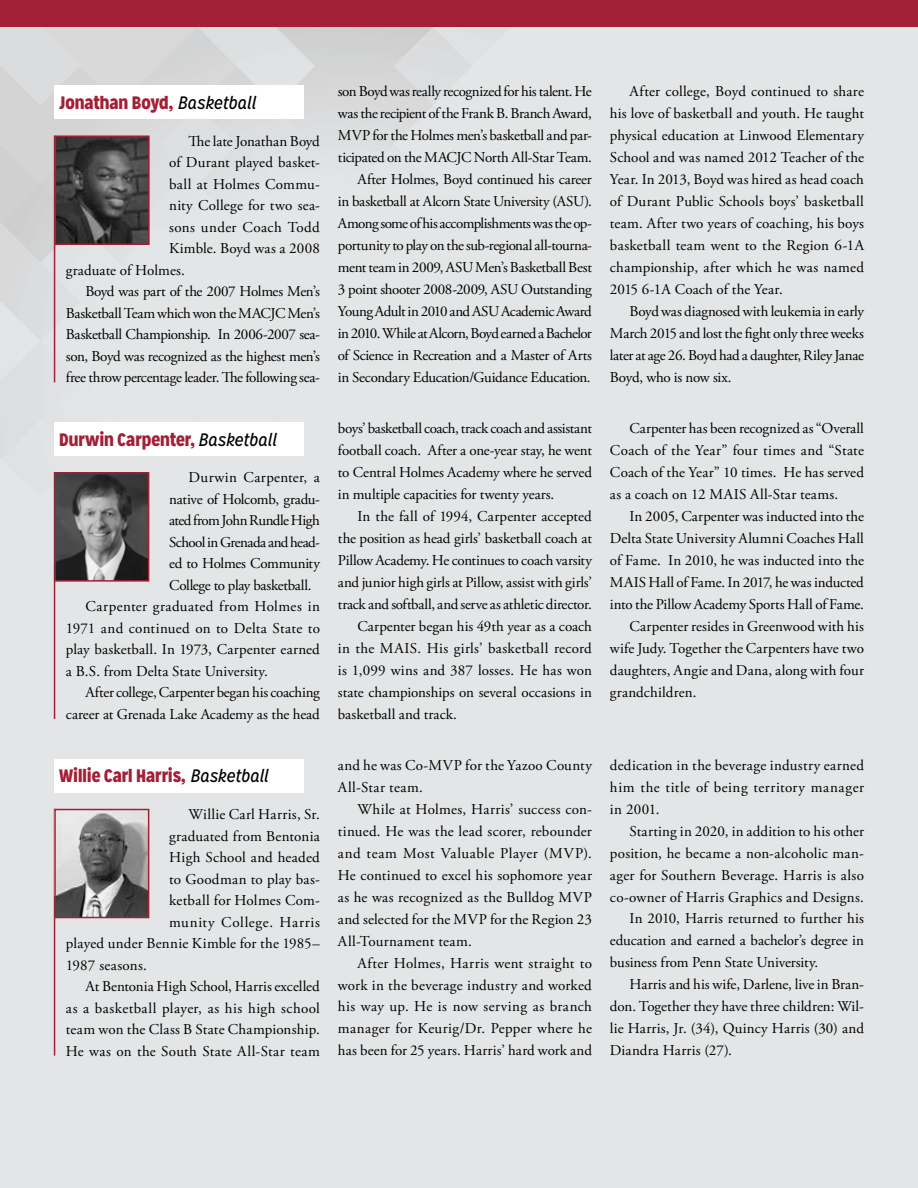
<style>
.page{position:relative;width:918px;height:1188px;background:#e4e5e6}
.page>*{position:absolute;margin:0;border:0;box-sizing:border-box;transform-origin:0 0}
.t1{font:900 18px "Mission Gothic";letter-spacing:-.005em;color:#a32035}
.t2{font:15px/22px "Adobe Garamond Pro";color:#000;text-align:justify}
.t3{font:15px/22px "Adobe Garamond Pro";letter-spacing:-.025em;color:#000;text-align:right}
.t4{font:15px "Adobe Garamond Pro";letter-spacing:-.02em;color:#000}
.t5{font:15px "Adobe Garamond Pro";letter-spacing:.02em;color:#000}
.t6{font:15px/22px "Adobe Garamond Pro";letter-spacing:.03em;color:#000}
.t7{font:15px "Adobe Garamond Pro";letter-spacing:.025em;color:#000}
.t8{font:15px "Adobe Garamond Pro";letter-spacing:-.035em;color:#000}
.t9{font:15px "Adobe Garamond Pro";letter-spacing:-.03em;color:#000}
.t10{font:15px "Adobe Garamond Pro";letter-spacing:.045em;color:#000}
.s1{font-weight:400;font-style:italic;color:#000}
</style>
<div class="page">
<hr style="left:54px;top:135px;width:1px;height:247px;background:#a32035">
<hr style="left:54px;top:472px;width:1px;height:247px;background:#a32035">
<hr style="left:54px;top:809px;width:1px;height:247px;background:#a32035">
<div style="left:54px;top:422px;width:250px;height:34px;background:#fff"></div>
<div style="left:54px;top:759px;width:250px;height:34px;background:#fff"></div>
<div style="left:54px;top:86px;width:250px;height:33px;background:#fff"></div>
<div style="left:0;top:0;width:918px;height:27px;background:#a42036"></div>
<svg style="left:58px;top:138px;width:89px;height:104px"></svg>
<svg style="left:57px;top:475px;width:89px;height:104px"></svg>
<svg style="left:57px;top:813px;width:89px;height:102px"></svg>
<div style="left:55px;top:135px;width:95px;height:110px;border:2px solid #a32035"></div>
<div style="left:54px;top:472px;width:95px;height:110px;border:2px solid #a32035"></div>
<div style="left:54px;top:809px;width:95px;height:109px;border:2px solid #a32035"></div>
<p class="t1" style="left:59px;top:91px;width:199px">Jonathan Boyd, <span class="s1">Basketball</span></p>
<p class="t2" style="left:189px;top:131px;width:133px">The late Jonathan Boyd</p>
<p class="t2" style="left:169px;top:152px;width:152px">of Durant played basket-</p>
<p class="t2" style="left:169px;top:174px;width:152px">ball at Holmes Commu-</p>
<p class="t2" style="left:169px;top:195px;width:152px">nity College for two sea-</p>
<p class="t7" style="left:169px;top:218px;width:152px">sons under Coach Todd</p>
<p class="t2" style="left:169px;top:238px;width:152px">Kimble. Boyd was a 2008</p>
<p class="t2" style="left:66px;top:260px;width:121px">graduate of Holmes.</p>
<p class="t3" style="left:85px;top:281px;width:236px">Boyd was part of the 2007 Holmes Men’s</p>
<p class="t9" style="left:66px;top:304px;width:256px">Basketball Team which won the MACJC Men’s</p>
<p class="t4" style="left:66px;top:326px;width:256px">Basketball Championship. In 2006-2007 sea-</p>
<p class="t4" style="left:66px;top:347px;width:256px">son, Boyd was recognized as the highest men’s</p>
<p class="t4" style="left:66px;top:369px;width:256px">free throw percentage leader. The following sea-</p>
<p class="t1" style="left:59px;top:428px;width:219px">Durwin Carpenter, <span class="s1">Basketball</span></p>
<p class="t7" style="left:189px;top:469px;width:133px">Durwin Carpenter, a</p>
<p class="t3" style="left:169px;top:489px;width:152px">native of Holcomb, gradu-</p>
<p class="t8" style="left:169px;top:512px;width:152px">ated from John Rundle High</p>
<p class="t8" style="left:169px;top:533px;width:152px">School in Grenada and head-</p>
<p class="t4" style="left:169px;top:555px;width:152px">ed to Holmes Community</p>
<p class="t3" style="left:169px;top:575px;width:144px">College to play basketball.</p>
<p class="t6" style="left:85px;top:596px;width:236px">Carpenter graduated from Holmes in</p>
<p class="t2" style="left:66px;top:618px;width:256px">1971 and continued on to Delta State to</p>
<p class="t2" style="left:66px;top:639px;width:256px">play basketball. In 1973, Carpenter earned</p>
<p class="t2" style="left:66px;top:661px;width:204px">a B.S. from Delta State University.</p>
<p class="t4" style="left:85px;top:684px;width:236px">After college, Carpenter began his coaching</p>
<p class="t2" style="left:66px;top:704px;width:256px">career at Grenada Lake Academy as the head</p>
<p class="t1" style="left:59px;top:764px;width:211px">Willie Carl Harris, <span class="s1">Basketball</span></p>
<p class="t5" style="left:189px;top:805px;width:133px">Willie Carl Harris, Sr.</p>
<p class="t2" style="left:169px;top:825px;width:152px">graduated from Bentonia</p>
<p class="t5" style="left:169px;top:848px;width:152px">High School and headed</p>
<p class="t5" style="left:169px;top:870px;width:152px">to Goodman to play bas-</p>
<p class="t2" style="left:169px;top:890px;width:152px">ketball for Holmes Com-</p>
<p class="t10" style="left:169px;top:913px;width:152px">munity College. Harris</p>
<p class="t2" style="left:66px;top:933px;width:256px">played under Bennie Kimble for the 1985–</p>
<p class="t2" style="left:66px;top:954px;width:83px">1987 seasons.</p>
<p class="t2" style="left:85px;top:976px;width:236px">At Bentonia High School, Harris excelled</p>
<p class="t6" style="left:66px;top:997px;width:256px">as a basketball player, as his high school</p>
<p class="t2" style="left:66px;top:1019px;width:256px">team won the Class B State Championship.</p>
<p class="t7" style="left:66px;top:1042px;width:256px">He was on the South State All-Star team</p>
<p class="t3" style="left:338px;top:81px;width:256px">son Boyd was really recognized for his talent. He was the recipient of the Frank B. Branch Award, MVP for the Holmes men’s basketball and par&shy;ticipated on the MACJC North All-Star Team.<br>After Holmes, Boyd continued his career<br>in basketball at Alcorn State University (ASU).<br>Among some of his accomplishments was the op&shy;portunity to play on the sub-regional all-tourna&shy;ment team in 2009, ASU Men’s Basketball Best 3 point shooter 2008-2009, ASU Outstanding Young Adult in 2010 and ASU Academic Award in 2010. While at Alcorn, Boyd earned a Bachelor of Science in Recreation and a Master of Arts in Secondary Education/Guidance Education.</p>
<p class="t2" style="left:610px;top:81px;width:256px;text-indent:20px">After college, Boyd continued to share his love of basketball and youth. He taught physical education at Linwood Elementary School and was named 2012 Teacher of the Year. In 2013, Boyd was hired as head coach of Durant Public Schools boys’ basketball team. After two years of coaching, his boys basketball team went to the Region 6-1A championship, after which he was named 2015 6-1A Coach of the Year.</p>
<p class="t2" style="left:610px;top:301px;width:256px;text-indent:20px">Boyd was diagnosed with leukemia in early March 2015 and lost the fight only three weeks later at age 26. Boyd had a daughter, Riley Janae Boyd, who is now six.</p>
<p class="t2" style="left:338px;top:418px;width:256px">boys’ basketball coach, track coach and assistant football coach. After a one-year stay, he went to Central Holmes Academy where he served in multiple capacities for twenty years.</p>
<p class="t2" style="left:357px;top:506px;width:236px">In the fall of 1994, Carpenter accepted</p>
<p class="t2" style="left:338px;top:528px;width:256px">the position as head girls’ basketball coach at</p>
<p class="t4" style="left:338px;top:551px;width:256px">Pillow Academy. He continues to coach varsity</p>
<p class="t2" style="left:338px;top:572px;width:255px">and junior high girls at Pillow, assist with girls’</p>
<p class="t4" style="left:338px;top:595px;width:256px">track and softball, and serve as athletic director.</p>
<p class="t2" style="left:357px;top:616px;width:236px">Carpenter began his 49th year as a coach</p>
<p class="t7" style="left:338px;top:639px;width:256px">in the MAIS. His girls’ basketball record</p>
<p class="t2" style="left:338px;top:660px;width:256px">is 1,099 wins and 387 losses. He has won</p>
<p class="t2" style="left:338px;top:682px;width:256px">state championships on several occasions in</p>
<p class="t2" style="left:338px;top:704px;width:120px">basketball and track.</p>
<p class="t6" style="left:338px;top:754px;width:256px">and he was Co-MVP for the Yazoo County<br>All-Star team.</p>
<p class="t2" style="left:338px;top:798px;width:256px;text-indent:20px">While at Holmes, Harris’ success con&shy;tinued. He was the lead scorer, rebounder and team Most Valuable Player (MVP).<br>He continued to excel his sophomore year as he was recognized as the Bulldog MVP and selected for the MVP for the Region 23<br>All-Tournament team.</p>
<p class="t2" style="left:338px;top:952px;width:256px;text-indent:20px">After Holmes, Harris went straight to work in the beverage industry and worked his way up. He is now serving as branch manager for Keurig/Dr. Pepper where he has been for 25 years. Harris’ hard work and</p>
<p class="t2" style="left:610px;top:418px;width:256px;text-indent:19px">Carpenter has been recognized as “Overall Coach of the Year” four times and “State Coach of the Year” 10 times. He has served as a coach on 12 MAIS All-Star teams.</p>
<p class="t2" style="left:629px;top:506px;width:236px">In 2005, Carpenter was inducted into the</p>
<p class="t2" style="left:610px;top:528px;width:256px">Delta State University Alumni Coaches Hall</p>
<p class="t2" style="left:610px;top:550px;width:256px">of Fame. In 2010, he was inducted into the</p>
<p class="t2" style="left:610px;top:572px;width:255px">MAIS Hall of Fame. In 2017, he was inducted</p>
<p class="t2" style="left:610px;top:594px;width:256px">into the Pillow Academy Sports Hall of Fame.</p>
<p class="t2" style="left:629px;top:616px;width:236px">Carpenter resides in Greenwood with his</p>
<p class="t2" style="left:610px;top:638px;width:256px">wife Judy. Together the Carpenters have two</p>
<p class="t2" style="left:610px;top:660px;width:256px">daughters, Angie and Dana, along with four</p>
<p class="t2" style="left:610px;top:682px;width:88px">grandchildren.</p>
<p class="t2" style="left:610px;top:754px;width:256px">dedication in the beverage industry earned him the title of being territory manager in 2001.</p>
<p class="t2" style="left:629px;top:820px;width:236px">Starting in 2020, in addition to his other</p>
<p class="t2" style="left:610px;top:842px;width:256px">position, he became a non-alcoholic man-</p>
<p class="t5" style="left:610px;top:866px;width:256px">ager for Southern Beverage. Harris is also</p>
<p class="t5" style="left:610px;top:888px;width:256px">co-owner of Harris Graphics and Designs.</p>
<p class="t2" style="left:629px;top:908px;width:236px">In 2010, Harris returned to further his</p>
<p class="t2" style="left:610px;top:930px;width:256px">education and earned a bachelor’s degree in</p>
<p class="t2" style="left:610px;top:952px;width:210px">business from Penn State University.</p>
<p class="t2" style="left:629px;top:974px;width:236px">Harris and his wife, Darlene, live in Bran-</p>
<p class="t2" style="left:610px;top:996px;width:256px">don. Together they have three children: Wil-</p>
<p class="t2" style="left:610px;top:1018px;width:256px">lie Harris, Jr. (34), Quincy Harris (30) and</p>
<p class="t2" style="left:610px;top:1040px;width:124px">Diandra Harris (27).</p>
</div>
